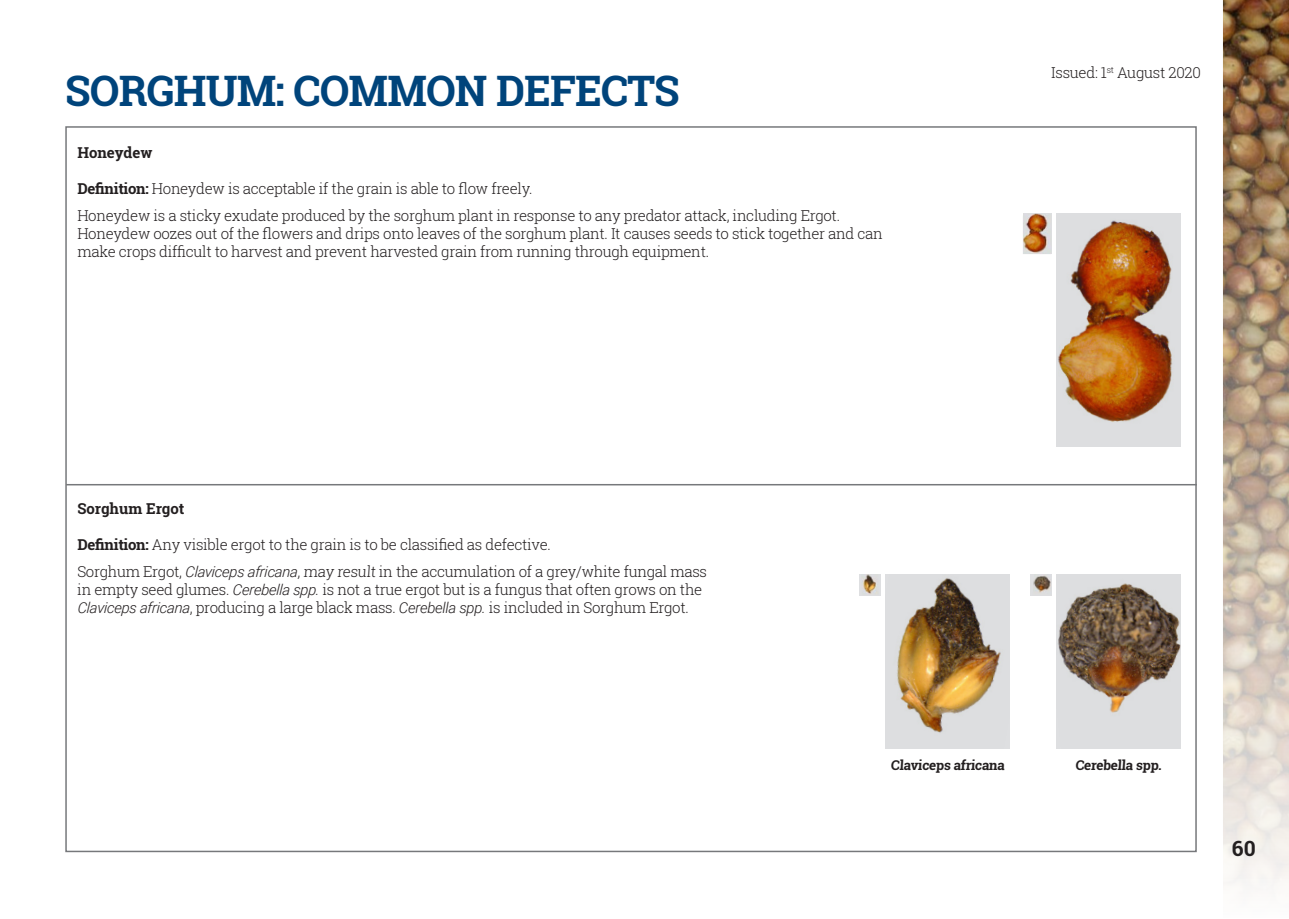
<style>
.page{position:relative;width:1289px;height:919px;background:#fff}
.page>*{position:absolute;margin:0;border:0;box-sizing:border-box;transform-origin:0 0}
.Section_not_in_TOC{font:700 42px "Roboto Slab";letter-spacing:-.02em;color:#00447b}
.t1{font:700 21px "Roboto Slab";color:#231f20}
.t2{font:300 15px/18px "Roboto Slab";letter-spacing:-.02em;color:#231f20}
.Definition_Title{font:700 15px "Roboto Slab";color:#231f20}
.t3{font:700 13.5px "Roboto Slab";color:#231f20}
.s1{font-weight:700}
.s2{font-family:"Roboto";font-style:italic}
</style>
<div class="page">
<img style="left:1056px;top:214px;width:124px;height:232px">
<img style="left:1023px;top:214px;width:28px;height:40px">
<img style="left:1056px;top:574px;width:124px;height:174px">
<div style="left:1029px;top:574px;width:22px;height:21px;background:#dedfe1"></div>
<img style="left:1033px;top:575px;width:18px;height:18px">
<img style="left:885px;top:574px;width:124px;height:174px">
<div style="left:859px;top:574px;width:21px;height:21px;background:#dedfe1"></div>
<img style="left:863px;top:574px;width:15px;height:20px">
<img style="left:1223px;top:0;width:65px;height:886px">
<hr style="left:66px;top:484px;width:1130px;height:1px;background:#76787b">
<p class="Section_not_in_TOC" style="left:65px;top:62px;width:616px">SORGHUM: COMMON DEFECTS</p>
<p class="Definition_Title" style="left:77px;top:142px;width:77px">Honeydew</p>
<p class="t2" style="left:77px;top:179px;width:457px"><span class="s1">Definition:</span> Honeydew is acceptable if the grain is able to flow freely.</p>
<p class="t2" style="left:77px;top:206px;width:807px">Honeydew is a sticky exudate produced by the sorghum plant in response to any predator attack, including Ergot.<br>Honeydew oozes out of the flowers and drips onto leaves of the sorghum plant. It causes seeds to stick together and can make crops difficult to harvest and prevent harvested grain from running through equipment.</p>
<p class="t2" style="left:1051px;top:64px;width:151px">Issued: 1<sup>st</sup> August 2020</p>
<p class="Definition_Title" style="left:77px;top:498px;width:109px">Sorghum Ergot</p>
<p class="t2" style="left:77px;top:535px;width:475px"><span class="s1">Definition:</span> Any visible ergot to the grain is to be classified as defective.</p>
<p class="t2" style="left:77px;top:562px;width:631px">Sorghum Ergot, <span class="s2">Claviceps africana</span>, may result in the accumulation of a grey/white fungal mass in empty seed glumes. <span class="s2">Cerebella spp.</span> is not a true ergot but is a fungus that often grows on the<br><span class="s2">Claviceps africana</span>, producing a large black mass. <span class="s2">Cerebella spp.</span> is included in Sorghum Ergot.</p>
<p class="t3" style="left:891px;top:756px;width:116px">Claviceps africana</p>
<p class="t3" style="left:1075px;top:756px;width:89px">Cerebella spp.</p>
<h2 class="t1" style="left:1231px;top:833px;width:25px">60</h2>
</div>
